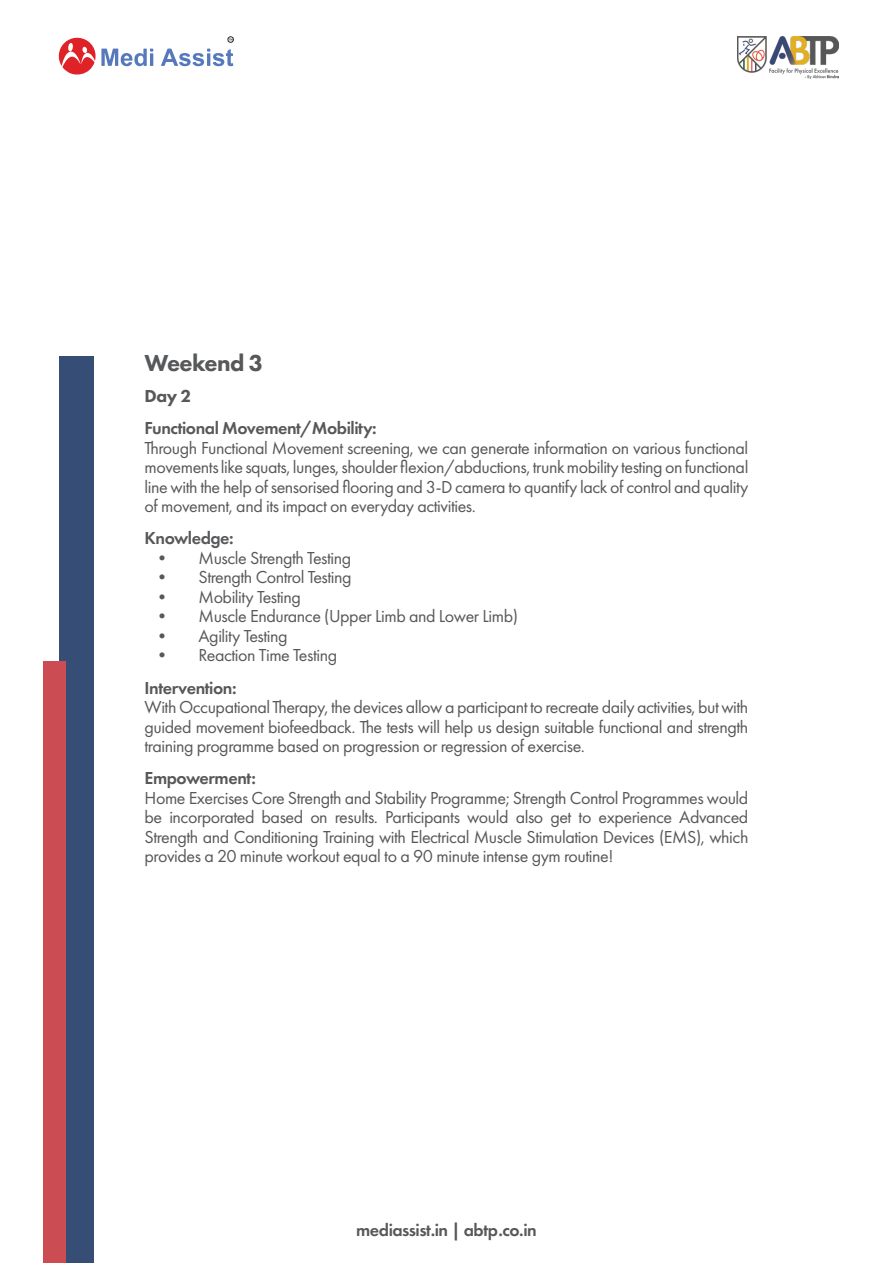
<style>
.page{position:relative;width:893px;height:1263px;background:#fff}
.page>*{position:absolute;margin:0;border:0;box-sizing:border-box;transform-origin:0 0}
.t1{font:800 24px "Futura PT";letter-spacing:-.025em;color:#57585a}
.t2{font:18px/19.5px "Futura PT";letter-spacing:-.025em;color:#57585a;text-align:justify}
.t3{font:600 18px "Futura PT";letter-spacing:-.025em;color:#57585a}
.t4{font:800 18px "Futura PT";color:#57585a}
</style>
<div class="page">
<svg style="left:161px;top:49px;width:73px;height:17px"></svg>
<svg style="left:58px;top:37px;width:95px;height:38px"></svg>
<svg style="left:228px;top:37px;width:6px;height:5px"></svg>
<img style="left:737px;top:37px;width:102px;height:42px">
<div style="left:59px;top:356px;width:35px;height:907px;background:#364e75"></div>
<div style="left:43px;top:661px;width:22px;height:602px;background:#cb4c52"></div>
<h1 class="t1" style="left:145px;top:348px;width:120px">Weekend 3</h1>
<p class="t4" style="left:145px;top:384px;width:48px">Day 2</p>
<p class="t3" style="left:145px;top:417px;width:234px">Functional Movement/Mobility:</p>
<p class="t2" style="left:145px;top:438px;width:605px">Through Functional Movement screening, we can generate information on various functional movements like squats, lunges, shoulder flexion/abductions, trunk mobility testing on functional line with the help of sensorised flooring and 3-D camera to quantify lack of control and quality of movement, and its impact on everyday activities.</p>
<p class="t3" style="left:145px;top:527px;width:91px">Knowledge:</p>
<p class="t2" style="left:153px;top:548px;width:200px">• Muscle Strength Testing</p>
<p class="t2" style="left:153px;top:567px;width:200px">• Strength Control Testing</p>
<p class="t2" style="left:153px;top:587px;width:149px">• Mobility Testing</p>
<p class="t2" style="left:153px;top:606px;width:366px">• Muscle Endurance (Upper Limb and Lower Limb)</p>
<p class="t2" style="left:153px;top:626px;width:136px">• Agility Testing</p>
<p class="t2" style="left:153px;top:645px;width:186px">• Reaction Time Testing</p>
<p class="t3" style="left:145px;top:676px;width:93px">Intervention:</p>
<p class="t2" style="left:145px;top:697px;width:605px">With Occupational Therapy, the devices allow a participant to recreate daily activities, but with guided movement biofeedback. The tests will help us design suitable functional and strength training programme based on progression or regression of exercise.</p>
<p class="t3" style="left:145px;top:767px;width:113px">Empowerment:</p>
<p class="t2" style="left:145px;top:788px;width:605px">Home Exercises Core Strength and Stability Programme; Strength Control Programmes would be incorporated based on results. Participants would also get to experience Advanced Strength and Conditioning Training with Electrical Muscle Stimulation Devices (EMS), which provides a 20 minute workout equal to a 90 minute intense gym routine!</p>
<p class="t3" style="left:356px;top:1219px;width:182px">mediassist.in | abtp.co.in</p>
</div>
